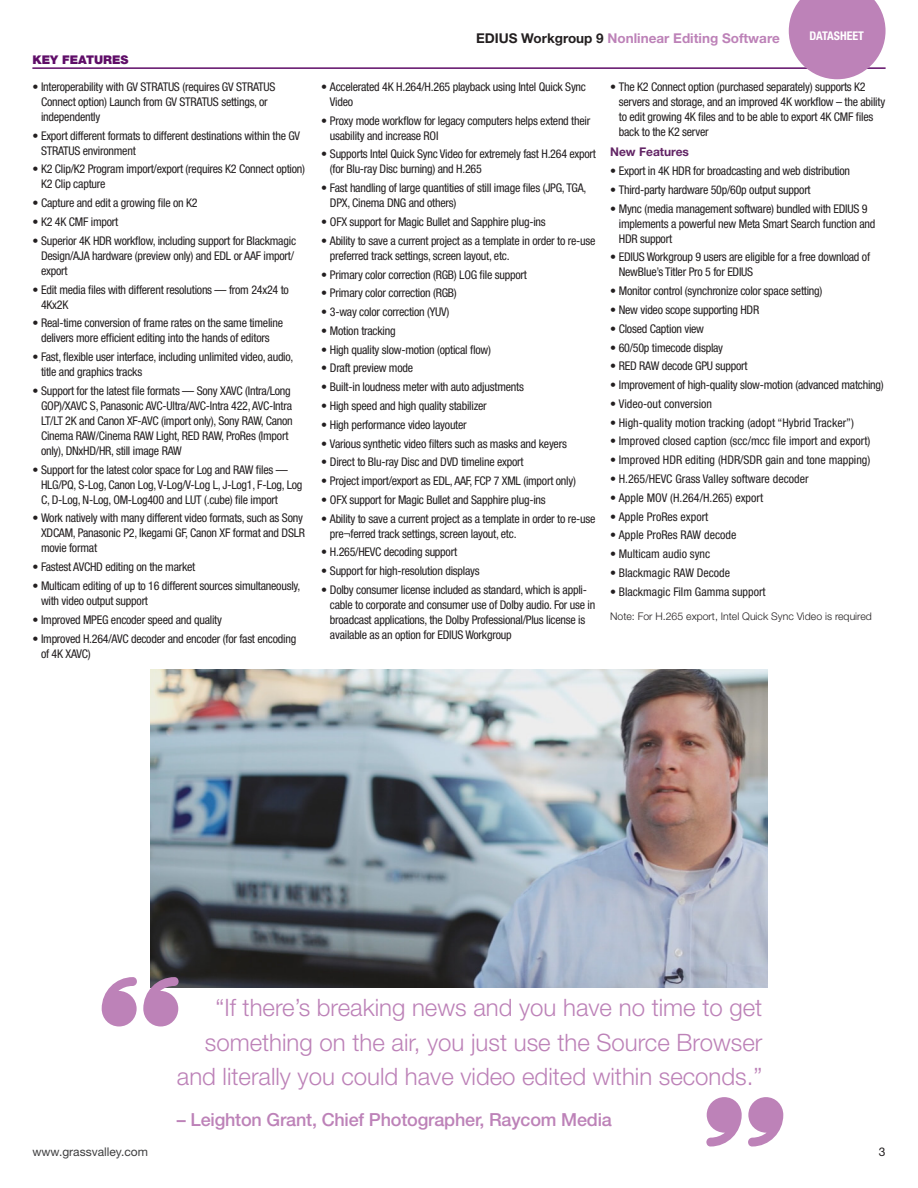
<style>
.page{position:relative;width:918px;height:1188px;background:#fff}
.page>*{position:absolute;margin:0;border:0;box-sizing:border-box;transform-origin:0 0}
._2019_Quote{font:300 24px/34.5px "Helvetica Neue";color:#bd82b8;text-align:right}
._2019_Quote_Author{font:500 18px "Helvetica Neue";letter-spacing:-.01em;color:#bd82b8}
._2019_Page_Head{font:700 13.5px "Helvetica Neue";color:#bd82b8}
.t1{font:condensed 12px/15px "Helvetica Neue";letter-spacing:-.02em;color:#231f20}
.t2{font:condensed 12px "Helvetica Neue";color:#231f20}
.t3{font:12px "Helvetica Neue";color:#3e3e3f}
._2019_Key_Features_O{font:700 12px "Helvetica Neue";color:#622465}
._2019_Section_Head{font:900 12px "Helvetica Neue";color:#5f0d68}
.t4{font:700 condensed 12px "Helvetica Neue";color:#fff}
.t5{font:12px "Helvetica Neue";color:#231f20}
._2019_Text_Footnote{font:300 10.5px "Helvetica Neue";color:#231f20}
.s1{color:#231f20}
</style>
<div class="page">
<img style="left:151px;top:670px;width:616px;height:318px">
<hr style="left:32px;top:67px;width:854px;height:2px;background:#5f0d68">
<svg style="left:102px;top:977px;width:35px;height:49px"></svg>
<svg style="left:143px;top:977px;width:36px;height:49px"></svg>
<svg style="left:748px;top:1097px;width:35px;height:50px"></svg>
<svg style="left:706px;top:1097px;width:36px;height:50px"></svg>
<svg style="left:789px;top:0;width:97px;height:79px;background:#c694c2"></svg>
<p class="_2019_Section_Head" style="left:32px;top:52px;width:98px">KEY FEATURES</p>
<p class="t1" style="left:41px;top:79px;width:236px;text-indent:-9px">• Interoperability with GV STRATUS (requires GV STRATUS<br>Connect option) Launch from GV STRATUS settings, or independently</p>
<p class="t1" style="left:41px;top:128px;width:261px;text-indent:-9px">• Export different formats to different destinations within the GV<br>STRATUS environment</p>
<p class="t1" style="left:41px;top:162px;width:266px;text-indent:-9px">• K2 Clip/K2 Program import/export (requires K2 Connect option)<br>K2 Clip capture</p>
<p class="t1" style="left:32px;top:195px;width:167px">• Capture and edit a growing file on K2</p>
<p class="t1" style="left:32px;top:214px;width:87px">• K2 4K CMF import</p>
<p class="t1" style="left:41px;top:233px;width:257px;text-indent:-9px">• Superior 4K HDR workflow, including support for Blackmagic<br>Design/AJA hardware (preview only) and EDL or AAF import/ export</p>
<p class="t1" style="left:41px;top:282px;width:249px;text-indent:-9px">• Edit media files with different resolutions — from 24x24 to<br>4Kx2K</p>
<p class="t1" style="left:32px;top:316px;width:252px;text-align:center">• Real-time conversion of frame rates on the same timeline delivers more efficient editing into the hands of editors</p>
<p class="t1" style="left:41px;top:349px;width:254px;text-indent:-9px">• Fast, flexible user interface, including unlimited video, audio, title and graphics tracks</p>
<p class="t1" style="left:41px;top:383px;width:253px;text-indent:-9px">• Support for the latest file formats — Sony XAVC (Intra/Long GOP)/XAVC S, Panasonic AVC-Ultra/AVC-Intra 422, AVC-Intra LT/LT 2K and Canon XF-AVC (import only), Sony RAW, Canon Cinema RAW/Cinema RAW Light, RED RAW, ProRes (Import only), DNxHD/HR, still image RAW</p>
<p class="t1" style="left:41px;top:462px;width:263px;text-indent:-9px">• Support for the latest color space for Log and RAW files —<br>HLG/PQ, S-Log, Canon Log, V-Log/V-Log L, J-Log1, F-Log, Log<br>C, D-Log, N-Log, OM-Log400 and LUT (.cube) file import</p>
<p class="t1" style="left:41px;top:511px;width:266px;text-indent:-9px">• Work natively with many different video formats, such as Sony<br>XDCAM, Panasonic P2, Ikegami GF, Canon XF format and DSLR movie format</p>
<p class="t1" style="left:32px;top:559px;width:165px">• Fastest AVCHD editing on the market</p>
<p class="t1" style="left:41px;top:578px;width:261px;text-indent:-9px">• Multicam editing of up to 16 different sources simultaneously, with video output support</p>
<p class="t1" style="left:32px;top:612px;width:191px">• Improved MPEG encoder speed and quality</p>
<p class="t1" style="left:41px;top:631px;width:257px;text-indent:-9px">• Improved H.264/AVC decoder and encoder (for fast encoding of 4K XAVC)</p>
<p class="_2019_Page_Head" style="left:476px;top:30px;width:305px"><span class="s1">EDIUS Workgroup 9</span> Nonlinear Editing Software</p>
<p class="t4" style="left:810px;top:29px;width:56px">DATASHEET</p>
<p class="t1" style="left:330px;top:79px;width:258px;text-indent:-9px">• Accelerated 4K H.264/H.265 playback using Intel Quick Sync<br>Video</p>
<p class="t1" style="left:330px;top:113px;width:262px;text-indent:-9px">• Proxy mode workflow for legacy computers helps extend their usability and increase ROI</p>
<p class="t1" style="left:330px;top:147px;width:268px;text-indent:-9px">• Supports Intel Quick Sync Video for extremely fast H.264 export (for Blu-ray Disc burning) and H.265</p>
<p class="t1" style="left:330px;top:180px;width:258px;text-indent:-9px">• Fast handling of large quantities of still image files (JPG, TGA,<br>DPX, Cinema DNG and others)</p>
<p class="t1" style="left:321px;top:214px;width:226px">• OFX support for Magic Bullet and Sapphire plug-ins</p>
<p class="t1" style="left:330px;top:233px;width:267px;text-indent:-9px">• Ability to save a current project as a template in order to re-use preferred track settings, screen layout, etc.</p>
<p class="t1" style="left:321px;top:267px;width:207px">• Primary color correction (RGB) LOG file support</p>
<p class="t1" style="left:321px;top:286px;width:137px">• Primary color correction (RGB)</p>
<p class="t1" style="left:321px;top:304px;width:130px">• 3-way color correction (YUV)</p>
<p class="t1" style="left:321px;top:323px;width:76px">• Motion tracking</p>
<p class="t1" style="left:321px;top:342px;width:171px">• High quality slow-motion (optical flow)</p>
<p class="t1" style="left:321px;top:361px;width:93px">• Draft preview mode</p>
<p class="t1" style="left:321px;top:379px;width:204px">• Built-in loudness meter with auto adjustments</p>
<p class="t1" style="left:321px;top:398px;width:167px">• High speed and high quality stabilizer</p>
<p class="t1" style="left:321px;top:417px;width:147px">• High performance video layouter</p>
<p class="t1" style="left:321px;top:436px;width:247px">• Various synthetic video filters such as masks and keyers</p>
<p class="t1" style="left:321px;top:455px;width:204px">• Direct to Blu-ray Disc and DVD timeline export</p>
<p class="t1" style="left:321px;top:473px;width:256px">• Project import/export as EDL, AAF, FCP 7 XML (import only)</p>
<p class="t1" style="left:321px;top:492px;width:226px">• OFX support for Magic Bullet and Sapphire plug-ins</p>
<p class="t1" style="left:330px;top:511px;width:267px;text-indent:-9px">• Ability to save a current project as a template in order to re-use pre¬ferred track settings, screen layout, etc.</p>
<p class="t1" style="left:321px;top:545px;width:137px">• H.265/HEVC decoding support</p>
<p class="t1" style="left:321px;top:563px;width:160px">• Support for high-resolution displays</p>
<p class="t1" style="left:330px;top:582px;width:267px;text-indent:-9px">• Dolby consumer license included as standard, which is appli&shy;cable to corporate and consumer use of Dolby audio. For use in broadcast applications, the Dolby Professional/Plus license is available as an option for EDIUS Workgroup</p>
<p class="t1" style="left:619px;top:79px;width:268px;text-indent:-9px">• The K2 Connect option (purchased separately) supports K2 servers and storage, and an improved 4K workflow – the ability to edit growing 4K files and to be able to export 4K CMF files back to the K2 server</p>
<p class="_2019_Key_Features_O" style="left:610px;top:145px;width:80px">New Features</p>
<p class="t1" style="left:610px;top:163px;width:241px">• Export in 4K HDR for broadcasting and web distribution</p>
<p class="t1" style="left:610px;top:182px;width:202px">• Third-party hardware 50p/60p output support</p>
<p class="t1" style="left:619px;top:201px;width:258px;text-indent:-9px">• Mync (media management software) bundled with EDIUS 9 implements a powerful new Meta Smart Search function and<br>HDR support</p>
<p class="t1" style="left:619px;top:250px;width:253px;text-indent:-9px">• EDIUS Workgroup 9 users are eligible for a free download of<br>NewBlue’s Titler Pro 5 for EDIUS</p>
<p class="t1" style="left:610px;top:283px;width:214px">• Monitor control (synchronize color space setting)</p>
<p class="t1" style="left:610px;top:302px;width:151px">• New video scope supporting HDR</p>
<p class="t1" style="left:610px;top:321px;width:95px">• Closed Caption view</p>
<p class="t1" style="left:610px;top:340px;width:115px">• 60/50p timecode display</p>
<p class="t1" style="left:610px;top:358px;width:139px">• RED RAW decode GPU support</p>
<p class="t1" style="left:610px;top:377px;width:275px">• Improvement of high-quality slow-motion (advanced matching)</p>
<p class="t2" style="left:610px;top:397px;width:103px">• Video-out conversion</p>
<p class="t2" style="left:610px;top:415px;width:245px">• High-quality motion tracking (adopt “Hybrid Tracker”)</p>
<p class="t2" style="left:610px;top:434px;width:262px">• Improved closed caption (scc/mcc file import and export)</p>
<p class="t2" style="left:610px;top:453px;width:262px">• Improved HDR editing (HDR/SDR gain and tone mapping)</p>
<p class="t2" style="left:610px;top:472px;width:200px">• H.265/HEVC Grass Valley software decoder</p>
<p class="t2" style="left:610px;top:491px;width:155px">• Apple MOV (H.264/H.265) export</p>
<p class="t2" style="left:610px;top:509px;width:100px">• Apple ProRes export</p>
<p class="t2" style="left:610px;top:528px;width:128px">• Apple ProRes RAW decode</p>
<p class="t2" style="left:610px;top:547px;width:102px">• Multicam audio sync</p>
<p class="t2" style="left:610px;top:566px;width:122px">• Blackmagic RAW Decode</p>
<p class="t2" style="left:610px;top:584px;width:157px">• Blackmagic Film Gamma support</p>
<p class="_2019_Text_Footnote" style="left:610px;top:609px;width:263px">Note: For H.265 export, Intel Quick Sync Video is required</p>
<p class="_2019_Quote" style="left:177px;top:990px;width:587px">“If there’s breaking news and you have no time to get something on the air, you just use the Source Browser and literally you could have video edited within seconds.”</p>
<p class="_2019_Quote_Author" style="left:177px;top:1109px;width:437px">– Leighton Grant, Chief Photographer, Raycom Media</p>
<p class="t3" style="left:32px;top:1144px;width:117px">www.grassvalley.com</p>
<p class="t5" style="left:879px;top:1144px;width:8px">3</p>
</div>
